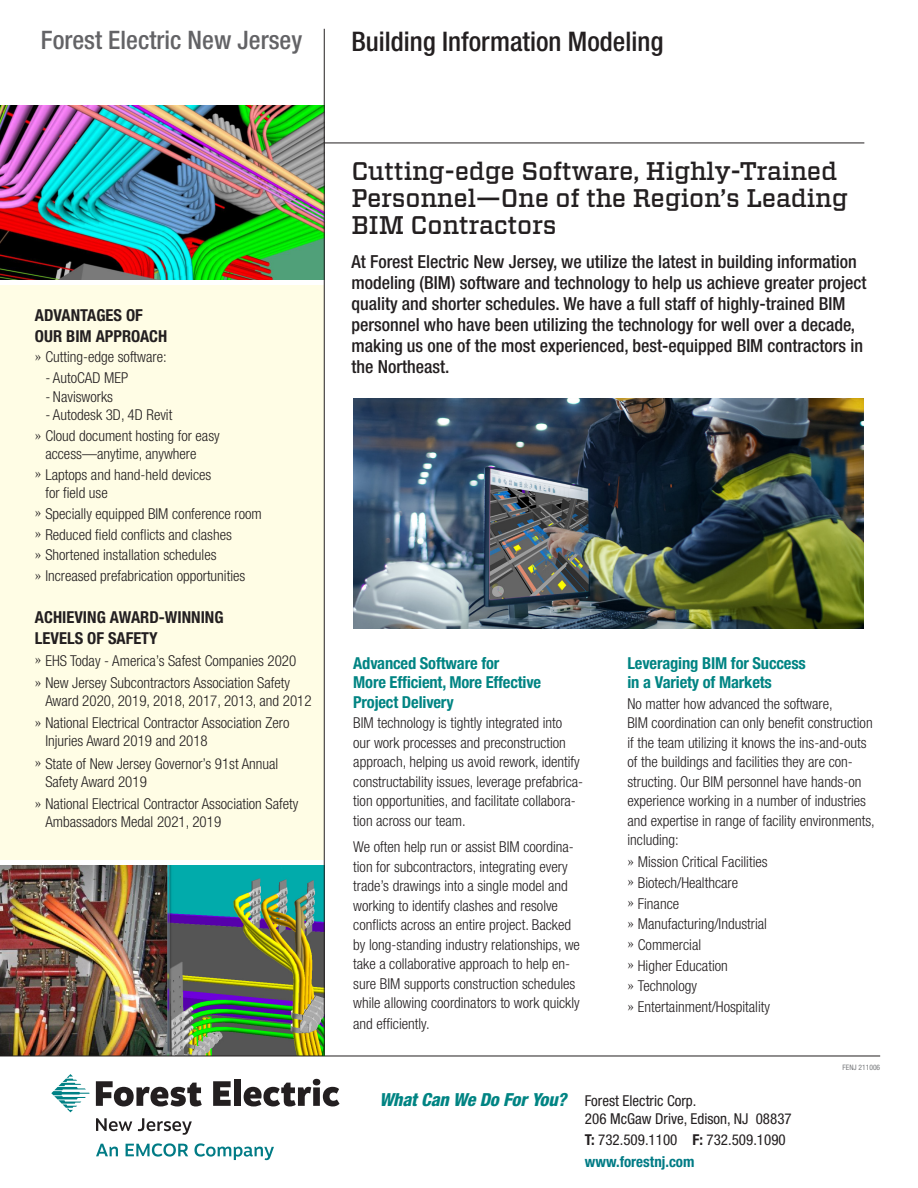
<style>
.page{position:relative;width:918px;height:1188px;background:#fff}
.page>*{position:absolute;margin:0;border:0;box-sizing:border-box;transform-origin:0 0}
.Insert_Title{font:500 condensed 27px "Helvetica Neue";color:#231f20}
.Headline{font:500 25.5px/27px "Vitesse";letter-spacing:-.01em;color:#231f20}
.Company_name{font:500 condensed 25.5px "Helvetica Neue";color:#636366}
.Body_Large{font:500 condensed 18px/21px "Helvetica Neue";color:#231f20}
.Divison_paragraph_de{font:700 condensed 16.5px/19.5px "Helvetica Neue";letter-spacing:-.01em;color:#008483}
.Side_bar_copy{font:700 condensed 16.5px/21px "Helvetica Neue";color:#231f20}
.Divison_paragraph_de-2{font:300 condensed 15px/19.5px "Helvetica Neue";color:#231f20}
.Body_copy{font:300 condensed 15px/19.5px "Helvetica Neue";color:#231f20}
.t1{font:condensed 15px/18px "Helvetica Neue";color:#231f20}
.Bullet_copy{font:300 condensed 15px "Helvetica Neue";color:#231f20}
.t2{font:700 condensed 15px "Helvetica Neue";color:#007b85}
.t3{font:condensed 7.5px "Helvetica Neue";color:#76787b}
.s1{font-family:"Minion";font-weight:400;font-stretch:normal}
.s2{font-weight:800;font-style:italic;font-size:18px;color:#008483}
.s3{font-weight:700}
</style>
<div class="page">
<img style="left:0;top:866px;width:324px;height:190px">
<hr style="left:244px;top:143px;width:620px;height:1px;background:#231f20">
<div style="left:0;top:285px;width:324px;height:575px;background:#fffde5"></div>
<img style="left:0;top:106px;width:324px;height:174px">
<hr style="left:0;top:1056px;width:880px;height:1px;background:#231f20">
<hr style="left:324px;top:29px;width:1px;height:1027px;background:#231f20">
<img style="left:353px;top:398px;width:510px;height:231px">
<svg style="left:96px;top:1081px;width:106px;height:25px"></svg>
<svg style="left:213px;top:1081px;width:18px;height:25px"></svg>
<div style="left:234px;top:1079px;width:7px;height:27px;background:#231f20"></div>
<svg style="left:244px;top:1079px;width:96px;height:27px"></svg>
<svg style="left:96px;top:1118px;width:36px;height:13px"></svg>
<svg style="left:138px;top:1118px;width:54px;height:17px"></svg>
<svg style="left:51px;top:1074px;width:39px;height:38px"></svg>
<svg style="left:96px;top:1144px;width:22px;height:12px"></svg>
<svg style="left:126px;top:1143px;width:62px;height:14px"></svg>
<svg style="left:194px;top:1143px;width:80px;height:17px"></svg>
<p class="Company_name" style="left:41px;top:25px;width:263px">Forest Electric New Jersey</p>
<p class="Insert_Title" style="left:351px;top:25px;width:314px">Building Information Modeling</p>
<p class="Side_bar_copy" style="left:35px;top:305px;width:134px">ADVANTAGES OF<br>OUR BIM APPROACH</p>
<p class="Divison_paragraph_de-2" style="left:35px;top:347px;width:133px"><span class="s1">»</span> Cutting-edge software:</p>
<p class="Bullet_copy" style="left:45px;top:369px;width:84px">- AutoCAD MEP</p>
<p class="Bullet_copy" style="left:45px;top:388px;width:69px">- Navisworks</p>
<p class="Bullet_copy" style="left:45px;top:406px;width:128px">- Autodesk 3D, 4D Revit</p>
<p class="Divison_paragraph_de-2" style="left:45px;top:427px;width:176px;line-height:18px;text-indent:-10px"><span class="s1">»</span> Cloud document hosting for easy access—anytime, anywhere</p>
<p class="Divison_paragraph_de-2" style="left:45px;top:466px;width:168px;line-height:18px;text-indent:-10px"><span class="s1">»</span> Laptops and hand-held devices for field use</p>
<p class="Divison_paragraph_de-2" style="left:35px;top:504px;width:228px"><span class="s1">»</span> Specially equipped BIM conference room</p>
<p class="Divison_paragraph_de-2" style="left:35px;top:524px;width:198px"><span class="s1">»</span> Reduced field conflicts and clashes</p>
<p class="Divison_paragraph_de-2" style="left:35px;top:545px;width:183px"><span class="s1">»</span> Shortened installation schedules</p>
<p class="Divison_paragraph_de-2" style="left:35px;top:566px;width:212px"><span class="s1">»</span> Increased prefabrication opportunities</p>
<p class="Side_bar_copy" style="left:35px;top:606px;width:190px">ACHIEVING AWARD-WINNING<br>LEVELS OF SAFETY</p>
<p class="Divison_paragraph_de-2" style="left:35px;top:651px;width:263px"><span class="s1">»</span> EHS Today - America’s Safest Companies 2020</p>
<p class="Divison_paragraph_de-2" style="left:45px;top:674px;width:268px;line-height:18px;text-indent:-10px"><span class="s1">»</span> New Jersey Subcontractors Association Safety<br>Award 2020, 2019, 2018, 2017, 2013, and 2012</p>
<p class="Divison_paragraph_de-2" style="left:45px;top:714px;width:246px;line-height:18px;text-indent:-10px"><span class="s1">»</span> National Electrical Contractor Association Zero<br>Injuries Award 2019 and 2018</p>
<p class="Divison_paragraph_de-2" style="left:45px;top:754px;width:235px;line-height:18px;text-indent:-10px"><span class="s1">»</span> State of New Jersey Governor’s 91st Annual<br>Safety Award 2019</p>
<p class="Divison_paragraph_de-2" style="left:45px;top:795px;width:254px;line-height:18px;text-indent:-10px"><span class="s1">»</span> National Electrical Contractor Association Safety<br>Ambassadors Medal 2021, 2019</p>
<p class="Headline" style="left:351px;top:158px;width:498px">Cutting-edge Software, Highly-Trained<br>Personnel—One of the Region’s Leading<br>BIM Contractors</p>
<p class="Body_Large" style="left:351px;top:251px;width:517px">At Forest Electric New Jersey, we utilize the latest in building information modeling (BIM) software and technology to help us achieve greater project quality and shorter schedules. We have a full staff of highly-trained BIM personnel who have been utilizing the technology for well over a decade, making us one of the most experienced, best-equipped BIM contractors in the Northeast.</p>
<p class="Divison_paragraph_de" style="left:353px;top:653px;width:189px">Advanced Software for<br>More Efficient, More Effective<br>Project Delivery</p>
<p class="Divison_paragraph_de-2" style="left:353px;top:713px;width:231px">BIM technology is tightly integrated into<br>our work processes and preconstruction approach, helping us avoid rework, identify constructability issues, leverage prefabrica&shy;tion opportunities, and facilitate collabora&shy;tion across our team.</p>
<p class="Divison_paragraph_de-2" style="left:353px;top:837px;width:228px">We often help run or assist BIM coordina&shy;tion for subcontractors, integrating every trade’s drawings into a single model and working to identify clashes and resolve conflicts across an entire project. Backed by long-standing industry relationships, we take a collaborative approach to help en&shy;sure BIM supports construction schedules while allowing coordinators to work quickly</p>
<p class="Divison_paragraph_de-2" style="left:353px;top:1014px;width:78px">and efficiently.</p>
<p class="Divison_paragraph_de" style="left:627px;top:653px;width:180px">Leveraging BIM for Success in a Variety of Markets</p>
<p class="Body_copy" style="left:627px;top:694px;width:249px">No matter how advanced the software,<br>BIM coordination can only benefit construction if the team utilizing it knows the ins-and-outs of the buildings and facilities they are con&shy;structing. Our BIM personnel have hands-on experience working in a number of industries and expertise in range of facility environments, including:</p>
<p class="Divison_paragraph_de-2" style="left:627px;top:852px;width:142px"><span class="s1">»</span> Mission Critical Facilities</p>
<p class="Divison_paragraph_de-2" style="left:627px;top:873px;width:112px"><span class="s1">»</span> Biotech/Healthcare</p>
<p class="Divison_paragraph_de-2" style="left:627px;top:893px;width:53px"><span class="s1">»</span> Finance</p>
<p class="Divison_paragraph_de-2" style="left:627px;top:914px;width:141px"><span class="s1">»</span> Manufacturing/Industrial</p>
<p class="Divison_paragraph_de-2" style="left:627px;top:935px;width:75px"><span class="s1">»</span> Commercial</p>
<p class="Divison_paragraph_de-2" style="left:627px;top:956px;width:102px"><span class="s1">»</span> Higher Education</p>
<p class="Divison_paragraph_de-2" style="left:627px;top:976px;width:71px"><span class="s1">»</span> Technology</p>
<p class="Divison_paragraph_de-2" style="left:627px;top:997px;width:144px"><span class="s1">»</span> Entertainment/Hospitality</p>
<p class="t3" style="left:843px;top:1063px;width:39px">FENJ 211006</p>
<p class="t1" style="left:585px;top:1092px;width:208px;text-indent:-206px"><span class="s2">What Can We Do For You?</span> Forest Electric Corp.<br>206 McGaw Drive, Edison, NJ 08837</p>
<p class="t1" style="left:585px;top:1131px;width:202px"><span class="s3">T:</span> 732.509.1100 <span class="s3">F:</span> 732.509.1090</p>
<p class="t2" style="left:585px;top:1152px;width:111px">www.forestnj.com</p>
</div>
